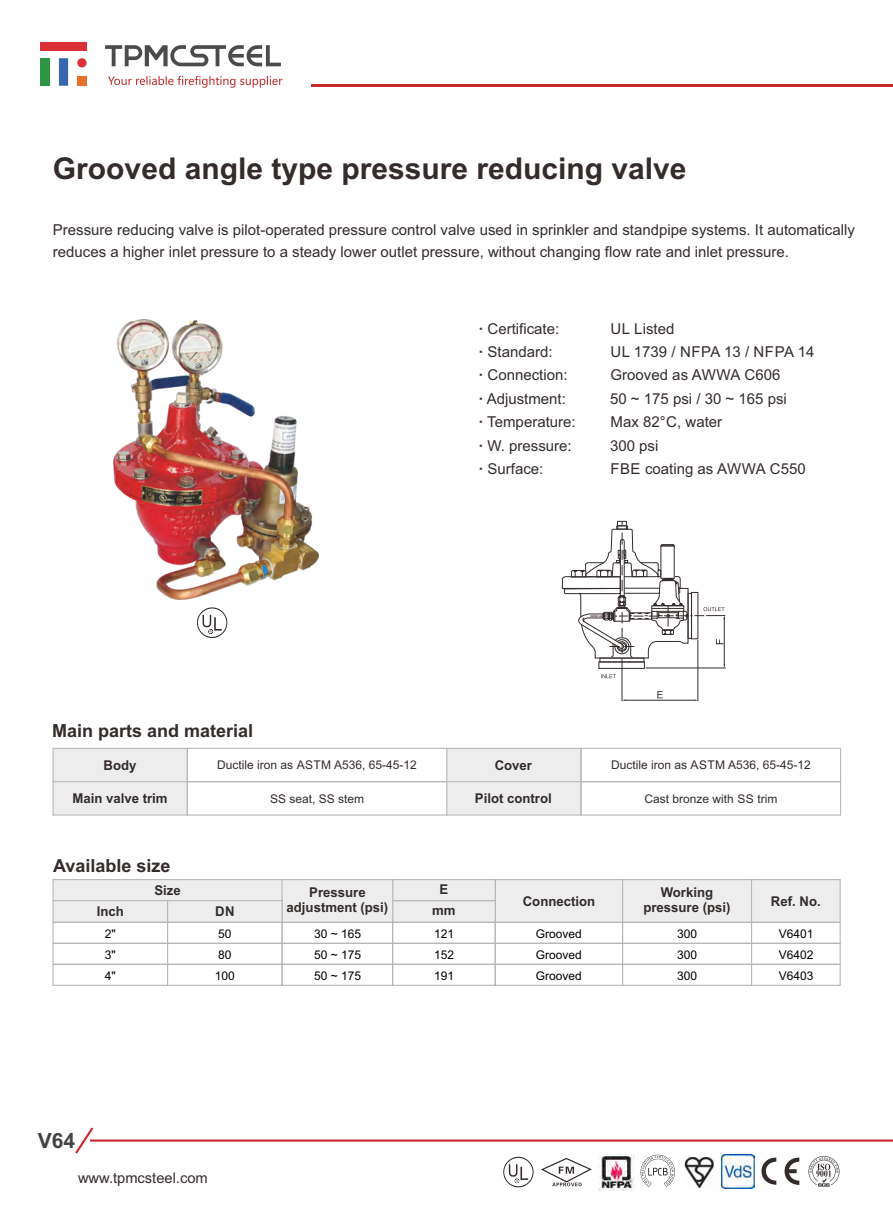
<style>
.page{position:relative;width:893px;height:1212px;background:#fff}
.page>*{position:absolute;margin:0;border:0;box-sizing:border-box;transform-origin:0 0}
.t1{font:700 30px "Arial";color:#332c2b}
.t2{font:700 21px "Arial";color:#464443}
.t3{font:700 18px "Arial";color:#332c2b}
.t4{font:15px/23.4px "Arial";color:#332c2b}
.t5{font:14.7px "Arial";color:#332c2b}
.t6{font:700 13.5px/15.1px "Arial";color:#332c2b;text-align:center}
.t7{font:12px "Arial";color:#332c2b}
.t8{font:12px/20.9px "Arial";color:#000;text-align:justify}
.s1{font-weight:700}
</style>
<div class="page">
<hr style="left:90px;top:1139px;width:803px;height:2px;background:#ca2a2e">
<svg style="left:75px;top:1127px;width:20px;height:27px"></svg>
<svg style="left:761px;top:1157px;width:38px;height:28px"></svg>
<img style="left:598px;top:1154px;width:36px;height:36px">
<img style="left:684px;top:1157px;width:30px;height:30px">
<svg style="left:640px;top:1155px;width:35px;height:32px"></svg>
<img style="left:721px;top:1154px;width:34px;height:34px">
<svg style="left:541px;top:1158px;width:51px;height:28px"></svg>
<svg style="left:503px;top:1157px;width:31px;height:30px"></svg>
<svg style="left:808px;top:1156px;width:31px;height:31px"></svg>
<hr style="left:311px;top:85px;width:582px;height:2px;background:#ca2a2e">
<div style="left:41px;top:42px;width:46px;height:8px;background:#dc3134"></div>
<div style="left:59px;top:58px;width:9px;height:28px;background:#3767ae"></div>
<div style="left:77px;top:76px;width:10px;height:10px;background:#e47029"></div>
<div style="left:41px;top:58px;width:9px;height:28px;background:#2d9644"></div>
<div style="left:77px;top:58px;width:10px;height:9px;background:#dc3134;border-radius:50%"></div>
<svg style="left:105px;top:45px;width:176px;height:21px"></svg>
<svg style="left:108px;top:76px;width:174px;height:12px"></svg>
<svg style="left:53px;top:748px;width:788px;height:67px"></svg>
<svg style="left:197px;top:607px;width:30px;height:31px"></svg>
<div style="left:599px;top:662px;width:45px;height:6px;border:1px solid #332c2b"></div>
<div style="left:600px;top:658px;width:44px;height:4px;border:1px solid #332c2b"></div>
<hr style="left:622px;top:659px;width:1px;height:42px;background:#332c2b">
<hr style="left:698px;top:640px;width:1px;height:61px;background:#332c2b">
<hr style="left:646px;top:668px;width:79px;height:1px;background:#332c2b">
<svg style="left:657px;top:691px;width:6px;height:7px"></svg>
<hr style="left:625px;top:700px;width:69px;height:1px;background:#332c2b">
<hr style="left:724px;top:617px;width:1px;height:48px;background:#332c2b">
<svg style="left:562px;top:521px;width:163px;height:137px"></svg>
<svg style="left:601px;top:674px;width:15px;height:4px"></svg>
<img style="left:114px;top:319px;width:204px;height:280px">
<svg style="left:53px;top:879px;width:788px;height:107px"></svg>
<h1 class="t1" style="left:53px;top:157px;width:635px">Grooved angle type pressure reducing valve</h1>
<p class="t4" style="left:53px;top:220px;width:803px;line-height:21.8px">Pressure reducing valve is pilot-operated pressure control valve used in sprinkler and standpipe systems. It automatically reduces a higher inlet pressure to a steady lower outlet pressure, without changing flow rate and inlet pressure.</p>
<p class="t4" style="left:478px;top:318px;width:99px"><span class="s1">·</span> Certificate:<br><span class="s1">·</span> Standard:<br><span class="s1">·</span> Connection: <span class="s1">·</span> Adjustment:<br><span class="s1">·</span> Temperature: <span class="s1">·</span> W. pressure: <span class="s1">·</span> Surface:</p>
<p class="t4" style="left:610px;top:318px;width:206px">UL Listed<br>UL 1739 / NFPA 13 / NFPA 14<br>Grooved as AWWA C606<br>50 ~ 175 psi / 30 ~ 165 psi<br>Max 82°C, water<br>300 psi<br>FBE coating as AWWA C550</p>
<p class="t3" style="left:52px;top:724px;width:203px">Main parts and material</p>
<p class="t6" style="left:104px;top:759px;width:34px">Body</p>
<p class="t6" style="left:72px;top:792px;width:97px">Main valve trim</p>
<p class="t7" style="left:217px;top:760px;width:201px">Ductile iron as ASTM A536, 65-45-12</p>
<p class="t7" style="left:270px;top:794px;width:96px">SS seat, SS stem</p>
<p class="t6" style="left:495px;top:759px;width:39px">Cover</p>
<p class="t6" style="left:475px;top:792px;width:78px">Pilot control</p>
<p class="t7" style="left:611px;top:760px;width:201px">Ductile iron as ASTM A536, 65-45-12</p>
<p class="t7" style="left:644px;top:794px;width:134px">Cast bronze with SS trim</p>
<p class="t3" style="left:53px;top:858px;width:119px">Available size</p>
<p class="t6" style="left:97px;top:905px;width:29px">Inch</p>
<p class="t8" style="left:105px;top:924px;width:12px">2" 3" 4"</p>
<p class="t6" style="left:154px;top:884px;width:28px">Size</p>
<p class="t6" style="left:215px;top:905px;width:21px">DN</p>
<p class="t8" style="left:215px;top:924px;width:22px;text-align:left">50<br>80<br>100</p>
<p class="t6" style="left:287px;top:886px;width:103px">Pressure adjustment (psi)</p>
<p class="t8" style="left:314px;top:924px;width:49px">30 ~ 165<br>50 ~ 175<br>50 ~ 175</p>
<p class="t6" style="left:439px;top:883px;width:10px">E</p>
<p class="t6" style="left:432px;top:904px;width:25px">mm</p>
<p class="t8" style="left:434px;top:924px;width:22px">121<br>152<br>191</p>
<p class="t6" style="left:523px;top:895px;width:74px">Connection</p>
<p class="t8" style="left:536px;top:924px;width:48px">Grooved Grooved Grooved</p>
<p class="t6" style="left:643px;top:886px;width:89px">Working pressure (psi)</p>
<p class="t8" style="left:677px;top:924px;width:22px">300<br>300<br>300</p>
<p class="t6" style="left:771px;top:894px;width:51px">Ref. No.</p>
<p class="t8" style="left:779px;top:924px;width:36px">V6401<br>V6402<br>V6403</p>
<h2 class="t2" style="left:38px;top:1133px;width:39px">V64</h2>
<p class="t5" style="left:78px;top:1172px;width:131px">www.tpmcsteel.com</p>
</div>
